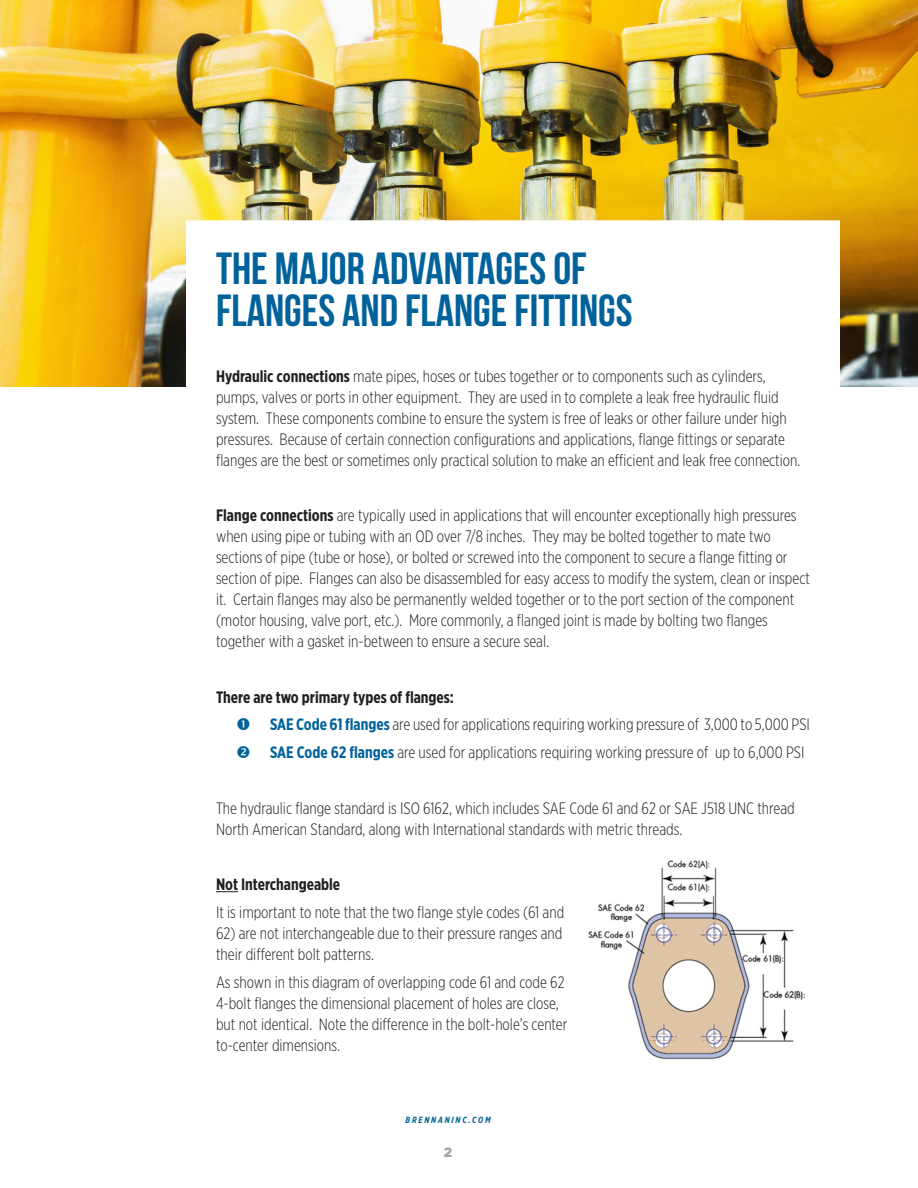
<style>
.page{position:relative;width:918px;height:1188px;background:#fff}
.page>*{position:absolute;margin:0;border:0;box-sizing:border-box;transform-origin:0 0}
.t1{font:45px/42px "Bebas Neue";color:#00629b}
.t2{font:300 16.5px/21px "Gotham X Narrow";color:#231f20}
.t3{font:700 16.5px "Gotham X Narrow";color:#231f20}
.t4{font:900 13.5px "Gotham";color:#a5a5a5}
.t5{font:italic 700 9px "Gotham X Narrow";letter-spacing:.2em;color:#016599}
.s1{font-weight:700}
.s2{color:#00629b}
.s3{font-weight:700;color:#00629b}
</style>
<div class="page">
<img style="left:0;top:0;width:918px;height:387px">
<svg style="left:171px;top:205px;width:684px;height:688px"></svg>
<img style="left:585px;top:849px;width:223px;height:211px">
<p class="t1" style="left:216px;top:247px;width:418px">THE MAJOR ADVANTAGES OF<br>FLANGES AND FLANGE FITTINGS</p>
<p class="t2" style="left:216px;top:365px;width:586px"><span class="s1">Hydraulic connections</span> mate pipes, hoses or tubes together or to components such as cylinders, pumps, valves or ports in other equipment. They are used in to complete a leak free hydraulic fluid system. These components combine to ensure the system is free of leaks or other failure under high pressures. Because of certain connection configurations and applications, flange fittings or separate flanges are the best or sometimes only practical solution to make an efficient and leak free connection.</p>
<p class="t2" style="left:216px;top:504px;width:595px"><span class="s1">Flange connections</span> are typically used in applications that will encounter exceptionally high pressures when using pipe or tubing with an OD over 7/8 inches. They may be bolted together to mate two sections of pipe (tube or hose), or bolted or screwed into the component to secure a flange fitting or section of pipe. Flanges can also be disassembled for easy access to modify the system, clean or inspect it. Certain flanges may also be permanently welded together or to the port section of the component (motor housing, valve port, etc.). More commonly, a flanged joint is made by bolting two flanges together with a gasket in-between to ensure a secure seal.</p>
<p class="t3" style="left:216px;top:687px;width:240px">There are two primary types of flanges:</p>
<p class="t2" style="left:236px;top:714px;width:575px"><span class="s2">■</span> <span class="s3">SAE Code 61 flanges</span> are used for applications requiring working pressure of 3,000 to 5,000 PSI</p>
<p class="t2" style="left:236px;top:741px;width:570px"><span class="s2">□</span> <span class="s3">SAE Code 62 flanges</span> are used for applications requiring working pressure of up to 6,000 PSI</p>
<p class="t2" style="left:216px;top:797px;width:580px">The hydraulic flange standard is ISO 6162, which includes SAE Code 61 and 62 or SAE J518 UNC thread<br>North American Standard, along with International standards with metric threads.</p>
<p class="t3" style="left:216px;top:874px;width:126px">Not Interchangeable</p>
<p class="t2" style="left:216px;top:901px;width:350px">It is important to note that the two flange style codes (61 and</p>
<p class="t2" style="left:216px;top:922px;width:348px">62) are not interchangeable due to their pressure ranges and their different bolt patterns.</p>
<p class="t2" style="left:216px;top:971px;width:353px">As shown in this diagram of overlapping code 61 and code 62<br>4-bolt flanges the dimensional placement of holes are close, but not identical. Note the difference in the bolt-hole’s center to-center dimensions.</p>
<p class="t5" style="left:406px;top:1114px;width:87px">BRENNANINC.COM</p>
<p class="t4" style="left:444px;top:1143px;width:10px">2</p>
</div>
